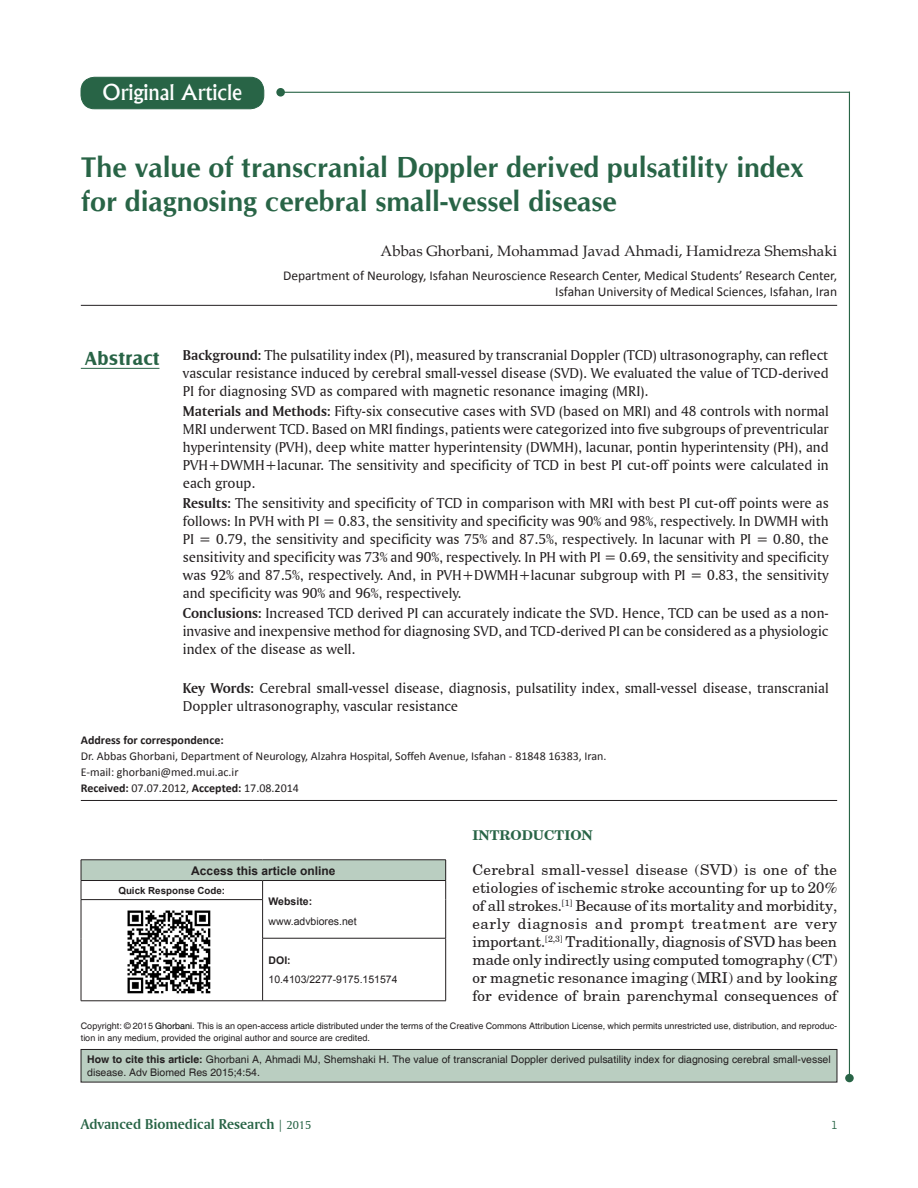
<style>
.page{position:relative;width:918px;height:1188px;background:#fff}
.page>*{position:absolute;margin:0;border:0;box-sizing:border-box;transform-origin:0 0}
.AT{font:700 28.5px/34.2px "CG Omega";color:#286446}
.AH{font:500 21px "Albertus";color:#fff}
.ABSH{font:700 19.5px "Castle T";letter-spacing:.025em;color:#286446}
.ABS{font:15px/18px "Amerigo BT Roman A";color:#231f20;text-align:justify}
.TX{font:15px/18px "New Century Schoolbook";letter-spacing:.005em;color:#231f20;text-align:justify}
.KWD{font:15px/18px "Amerigo BT Roman A";color:#231f20}
.AU{font:15px "Book Antiqua";color:#231f20}
.RF{font:15px "Amerigo BT Bold A";color:#286446}
.AFF{font:13.5px/16.2px "Calibri";color:#231f20;text-align:right}
.t1{font:700 13.5px "Century Schoolbook BT";color:#286446}
.ADD{font:12px/15.8px "Calibri";color:#231f20}
.HIS{font:12px "Calibri";color:#231f20}
.ATAO{font:700 12px "Arial";color:#231f20}
.RF-2{font:12px "Bell Centennial BT Address";color:#286446}
.SRC{font:10.5px/12.6px "Helvetica";color:#231f20}
.DOI{font:10.5px "Arial";color:#231f20}
.WEB{font:10.5px "Arial";color:#231f20}
.WEB-2{font:700 10.5px "Arial";color:#231f20}
.DOI-2{font:700 10.5px "Arial";color:#231f20}
.QRC{font:700 9.75px "Arial";color:#231f20}
.CR{font:9px/12px "Helvetica";color:#231f20}
.s1{font-family:"Amerigo BT Bold A"}
.s2{font-weight:700}
.s3{color:#000}
.s4{font-family:"Amerigo BT Roman A";font-size:12px}
</style>
<div class="page">
<div style="left:81px;top:77px;width:183px;height:32px;background:#286446;border-radius:14px"></div>
<div style="left:81px;top:77px;width:183px;height:32px;border:1px solid #286446;border-radius:14px"></div>
<hr style="left:281px;top:92px;width:569px;height:1px;background:#286446">
<div style="left:276px;top:88px;width:9px;height:9px;background:#286446;border-radius:50%"></div>
<hr style="left:849px;top:92px;width:1px;height:985px;background:#286446">
<div style="left:845px;top:1074px;width:9px;height:8px;background:#286446;border-radius:50%"></div>
<hr style="left:81px;top:305px;width:756px;height:1px;background:#231f20">
<div style="left:81px;top:860px;width:365px;height:21px;background:#bacec1"></div>
<hr style="left:81px;top:1001px;width:182px;height:1px;background:#231f20">
<hr style="left:81px;top:860px;width:182px;height:1px;background:#231f20">
<hr style="left:263px;top:860px;width:183px;height:1px;background:#231f20">
<hr style="left:81px;top:880px;width:182px;height:1px;background:#231f20">
<svg style="left:81px;top:860px;width:1px;height:39px"></svg>
<hr style="left:263px;top:880px;width:183px;height:1px;background:#231f20">
<svg style="left:445px;top:860px;width:1px;height:40px"></svg>
<hr style="left:445px;top:900px;width:1px;height:38px;background:#231f20">
<hr style="left:81px;top:899px;width:182px;height:1px;background:#231f20">
<hr style="left:81px;top:900px;width:1px;height:38px;background:#231f20">
<hr style="left:81px;top:938px;width:1px;height:63px;background:#231f20">
<hr style="left:445px;top:938px;width:1px;height:63px;background:#231f20">
<hr style="left:263px;top:1001px;width:183px;height:1px;background:#231f20">
<svg style="left:262px;top:881px;width:1px;height:18px"></svg>
<hr style="left:262px;top:900px;width:1px;height:38px;background:#231f20">
<hr style="left:262px;top:938px;width:1px;height:63px;background:#231f20">
<hr style="left:262px;top:938px;width:184px;height:1px;background:#231f20">
<img style="left:127px;top:910px;width:84px;height:84px">
<div style="left:81px;top:1049px;width:756px;height:33px;background:#bacec1"></div>
<div style="left:81px;top:1049px;width:756px;height:33px;border:1px solid #231f20"></div>
<hr style="left:81px;top:800px;width:756px;height:1px;background:#231f20">
<hr style="left:81px;top:368px;width:78px;height:1px;background:#286446">
<p class="AH" style="left:103px;top:80px;width:141px">Original Article</p>
<p class="AT" style="left:81px;top:150px;width:725px">The value of transcranial Doppler derived pulsatility index for diagnosing cerebral small-vessel disease</p>
<p class="AU" style="left:381px;top:240px;width:458px">Abbas Ghorbani, Mohammad Javad Ahmadi, Hamidreza Shemshaki</p>
<p class="AFF" style="left:283px;top:268px;width:556px">Department of Neurology, Isfahan Neuroscience Research Center, Medical Students’ Research Center,<br>Isfahan University of Medical Sciences, Isfahan, Iran</p>
<p class="ABS" style="left:183px;top:346px;width:647px"><span class="s1">Background:</span> The pulsatility index (PI), measured by transcranial Doppler (TCD) ultrasonography, can reflect vascular resistance induced by cerebral small-vessel disease (SVD). We evaluated the value of TCD-derived PI for diagnosing SVD as compared with magnetic resonance imaging (MRI).</p>
<p class="ABS" style="left:183px;top:402px;width:647px"><span class="s1">Materials and Methods:</span> Fifty-six consecutive cases with SVD (based on MRI) and 48 controls with normal MRI underwent TCD. Based on MRI findings, patients were categorized into five subgroups of preventricular hyperintensity (PVH), deep white matter hyperintensity (DWMH), lacunar, pontin hyperintensity (PH), and PVH+DWMH+lacunar. The sensitivity and specificity of TCD in best PI cut-off points were calculated in each group.</p>
<p class="ABS" style="left:183px;top:494px;width:647px"><span class="s1">Results:</span> The sensitivity and specificity of TCD in comparison with MRI with best PI cut-off points were as follows: In PVH with PI = 0.83, the sensitivity and specificity was 90% and 98%, respectively. In DWMH with PI = 0.79, the sensitivity and specificity was 75% and 87.5%, respectively. In lacunar with PI = 0.80, the sensitivity and specificity was 73% and 90%, respectively. In PH with PI = 0.69, the sensitivity and specificity was 92% and 87.5%, respectively. And, in PVH+DWMH+lacunar subgroup with PI = 0.83, the sensitivity and specificity was 90% and 96%, respectively.</p>
<p class="ABS" style="left:183px;top:604px;width:647px"><span class="s1">Conclusions:</span> Increased TCD derived PI can accurately indicate the SVD. Hence, TCD can be used as a non&shy;invasive and inexpensive method for diagnosing SVD, and TCD-derived PI can be considered as a physiologic index of the disease as well.</p>
<p class="KWD" style="left:183px;top:679px;width:647px"><span class="s1">Key Words:</span> Cerebral small-vessel disease, diagnosis, pulsatility index, small-vessel disease, transcranial<br>Doppler ultrasonography, vascular resistance</p>
<p class="ADD" style="left:81px;top:733px;width:527px"><span class="s2">Address for correspondence:<br></span>Dr. Abbas Ghorbani, Department of Neurology, Alzahra Hospital, Soffeh Avenue, Isfahan - 81848 16383, Iran.<br>E‑mail: ghorbani@med.mui.ac.ir</p>
<p class="HIS" style="left:81px;top:780px;width:220px"><span class="s2">Received:</span> 07.07.2012, <span class="s2">Accepted:</span> 17.08.2014</p>
<p class="ABSH" style="left:85px;top:347px;width:76px">Abstract</p>
<p class="ATAO" style="left:191px;top:862px;width:146px">Access this article online</p>
<p class="QRC" style="left:118px;top:884px;width:108px">Quick Response Code:</p>
<p class="WEB-2" style="left:269px;top:895px;width:45px">Website:</p>
<p class="WEB" style="left:269px;top:914px;width:90px">www.advbiores.net</p>
<p class="DOI-2" style="left:269px;top:953px;width:24px">DOI:</p>
<p class="DOI" style="left:269px;top:973px;width:131px">10.4103/2277-9175.151574</p>
<h1 class="t1" style="left:472px;top:827px;width:122px">INTRODUCTION</h1>
<p class="TX" style="left:472px;top:860px;width:366px">Cerebral small-vessel disease (SVD) is one of the etiologies of ischemic stroke accounting for up to 20% of all strokes.<sup>[1]</sup> Because of its mortality and morbidity, early diagnosis and prompt treatment are very important.<sup>[2,3]</sup> Traditionally, diagnosis of SVD has been made only indirectly using computed tomography (CT) or magnetic resonance imaging (MRI) and by looking for evidence of brain parenchymal consequences of</p>
<p class="CR" style="left:81px;top:1020px;width:758px">Copyright: © 2015 <span class="s3">Ghorbani</span>. This is an open-access article distributed under the terms of the Creative Commons Attribution License, which permits unrestricted use, distribution, and reproduc&shy;tion in any medium, provided the original author and source are credited.</p>
<p class="SRC" style="left:87px;top:1054px;width:745px"><span class="s2">How to cite this article:</span> Ghorbani A, Ahmadi MJ, Shemshaki H. The value of transcranial Doppler derived pulsatility index for diagnosing cerebral small-vessel disease. Adv Biomed Res 2015;4:54.</p>
<p class="RF" style="left:81px;top:1115px;width:232px">Advanced Biomedical Research <span class="s4">| 2015</span></p>
<p class="RF-2" style="left:832px;top:1118px;width:7px">1</p>
</div>
